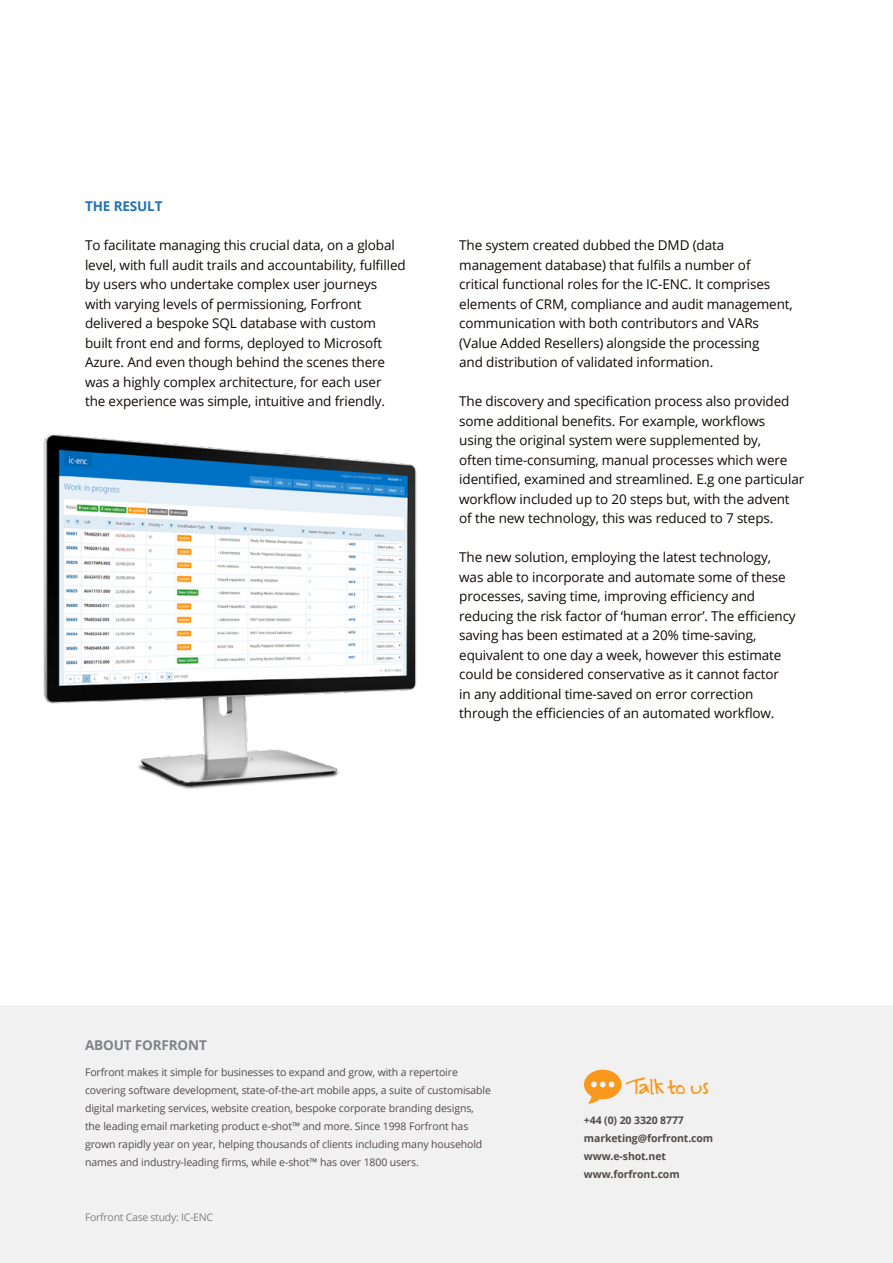
<style>
.page{position:relative;width:893px;height:1263px;background:#fff}
.page>*{position:absolute;margin:0;border:0;box-sizing:border-box;transform-origin:0 0}
.t1{font:23.55px "A Safe Placeto Fall";color:#f8991d}
.t2{font:13.5px/19.5px "Open Sans";letter-spacing:-.01em;color:#100906}
.t3{font:700 13.5px "Open Sans";letter-spacing:-.01em;color:#808285}
.t4{font:700 13.5px "Open Sans";letter-spacing:-.01em;color:#2372b9}
.t5{font:10.5px/18px "Open Sans";letter-spacing:-.01em;color:#524b48}
.t6{font:700 10.5px/18px "Open Sans";letter-spacing:-.01em;color:#524b48}
.t7{font:10.5px "Open Sans";letter-spacing:-.025em;color:#808285}
</style>
<div class="page">
<div style="left:0;top:1005px;width:893px;height:258px;background:#f1f1f2"></div>
<svg style="left:584px;top:1070px;width:37px;height:34px"></svg>
<img style="left:43px;top:434px;width:374px;height:355px">
<p class="t4" style="left:85px;top:197px;width:79px">The Result</p>
<p class="t2" style="left:85px;top:235px;width:322px">To facilitate managing this crucial data, on a global level, with full audit trails and accountability, fulfilled by users who undertake complex user journeys with varying levels of permissioning, Forfront delivered a bespoke SQL database with custom built front end and forms, deployed to Microsoft Azure. And even though behind the scenes there was a highly complex architecture, for each user<br>the experience was simple, intuitive and friendly.</p>
<p class="t2" style="left:459px;top:235px;width:335px">The system created dubbed the DMD (data management database) that fulfils a number of critical functional roles for the IC-ENC. It comprises elements of CRM, compliance and audit management, communication with both contributors and VARs (Value Added Resellers) alongside the processing<br>and distribution of validated information.</p>
<p class="t2" style="left:459px;top:391px;width:347px">The discovery and specification process also provided some additional benefits. For example, workflows<br>using the original system were supplemented by,<br>often time-consuming, manual processes which were identified, examined and streamlined. E.g one particular workflow included up to 20 steps but, with the advent of the new technology, this was reduced to 7 steps.</p>
<p class="t2" style="left:459px;top:547px;width:338px">The new solution, employing the latest technology, was able to incorporate and automate some of these processes, saving time, improving efficiency and reducing the risk factor of ‘human error’. The efficiency saving has been estimated at a 20% time-saving, equivalent to one day a week, however this estimate could be considered conservative as it cannot factor<br>in any additional time-saved on error correction through the efficiencies of an automated workflow.</p>
<p class="t3" style="left:85px;top:1035px;width:123px">Abo ut Fo rf ro nt</p>
<p class="t5" style="left:85px;top:1063px;width:407px">Forfront makes it simple for businesses to expand and grow, with a repertoire covering software development, state-of-the-art mobile apps, a suite of customisable digital marketing services, website creation, bespoke corporate branding designs, the leading email marketing product e-shot™ and more. Since 1998 Forfront has grown rapidly year on year, helping thousands of clients including many household names and industry-leading firms, while e-shot™ has over 1800 users.</p>
<p class="t7" style="left:85px;top:1210px;width:130px">Forfront Case study: IC-ENC</p>
<h1 class="t1" style="left:626px;top:1072px;width:85px">Talk to us</h1>
<p class="t6" style="left:584px;top:1111px;width:131px">+44 (0) 20 3320 8777 marketing@forfront.com www.e-shot.net www.forfront.com</p>
</div>
